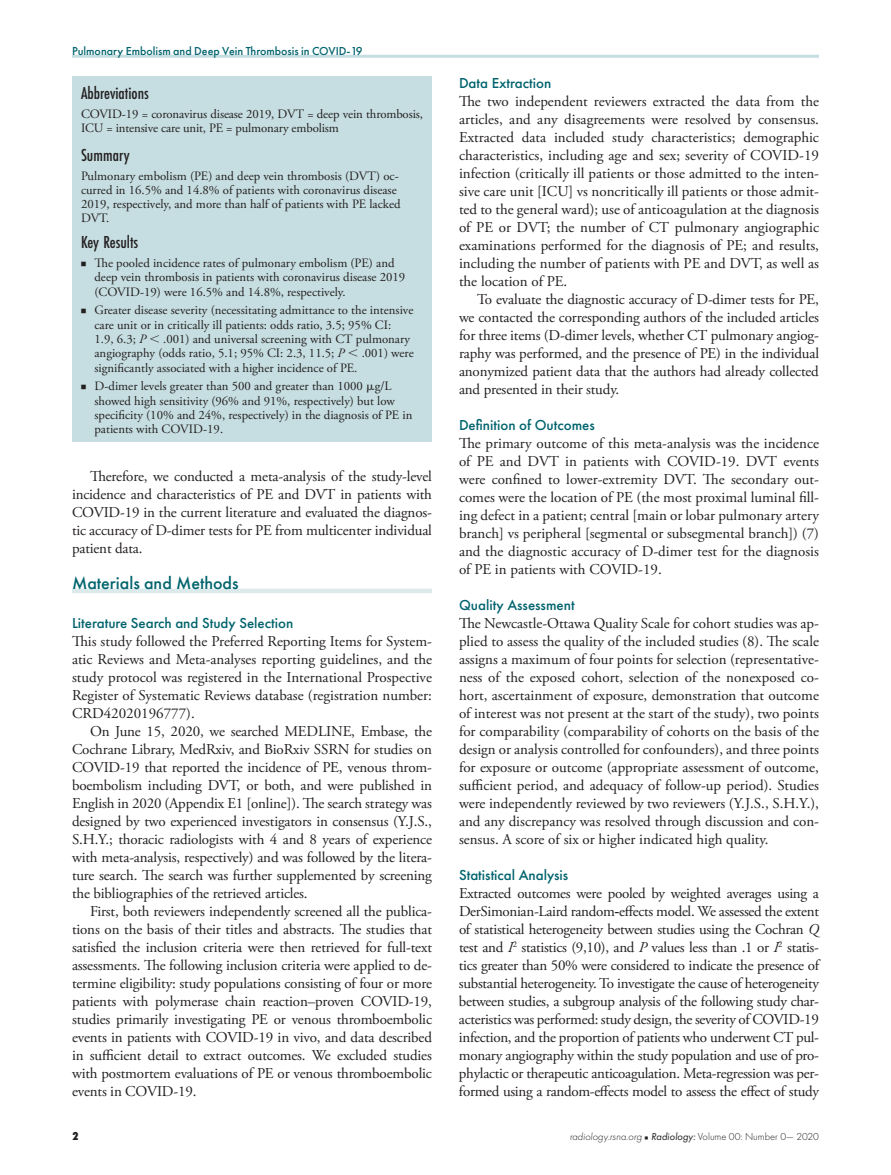
<style>
.page{position:relative;width:891px;height:1175px;background:#fff}
.page>*{position:absolute;margin:0;border:0;box-sizing:border-box;transform-origin:0 0}
.t1{font:500 18px "Futura PT Cond";color:#231f20}
.t2{font:500 18px "Futura PT";color:#00636d}
.t3{font:15px/18px "Adobe Garamond Pro";letter-spacing:-.01em;color:#231f20;text-align:justify}
.t4{font:500 15px "Futura PT";color:#00636d}
.t5{font:12.75px/14.2px "Adobe Garamond Pro";color:#231f20}
.t6{font:500 12px "Futura PT";color:#00636d}
.t7{font:800 12px "Futura PT Cond";color:#231f20}
.t8{font:300 10.5px "Futura PT";color:#231f20}
.s1{font-family:"Universal Newswith Comm Pi";font-size:9px}
.s2{font-style:italic}
.s3{font-family:"Universal Greekwith Math Pi"}
.s4{font-family:"Times New Roman"}
.s5{font-family:"Universal Newswith Comm Pi";font-weight:400;font-size:6px}
.s6{font-weight:400;font-style:italic}
</style>
<div class="page">
<hr style="left:72px;top:55px;width:747px;height:3px;background:#c6dee1">
<div style="left:72px;top:76px;width:360px;height:366px;background:#c6dee1"></div>
<div style="left:72px;top:588px;width:360px;height:5px;background:#dceaec"></div>
<p class="t6" style="left:72px;top:44px;width:292px">Pulmonary Embolism and Deep Vein Thrombosis in COVID-19</p>
<p class="t1" style="left:81px;top:83px;width:69px">Abbreviations</p>
<p class="t5" style="left:81px;top:107px;width:344px">COVID-19 = coronavirus disease 2019, DVT = deep vein thrombosis,<br>ICU = intensive care unit, PE = pulmonary embolism</p>
<p class="t1" style="left:81px;top:144px;width:50px">Summary</p>
<p class="t5" style="left:81px;top:169px;width:321px">Pulmonary embolism (PE) and deep vein thrombosis (DVT) oc&shy;curred in 16.5% and 14.8% of patients with coronavirus disease 2019, respectively, and more than half of patients with PE lacked DVT.</p>
<p class="t1" style="left:81px;top:232px;width:59px">Key Results</p>
<p class="t5" style="left:94px;top:256px;width:312px;text-indent:-14px"><span class="s1">n</span> The pooled incidence rates of pulmonary embolism (PE) and deep vein thrombosis in patients with coronavirus disease 2019 (COVID-19) were 16.5% and 14.8%, respectively.</p>
<p class="t5" style="left:94px;top:304px;width:321px;text-indent:-14px"><span class="s1">n</span> Greater disease severity (necessitating admittance to the intensive care unit or in critically ill patients: odds ratio, 3.5; 95% CI:<br>1.9, 6.3; <span class="s2">P</span> <span class="s3">,</span> .001) and universal screening with CT pulmonary angiography (odds ratio, 5.1; 95% CI: 2.3, 11.5; <span class="s2">P</span> <span class="s3">,</span> .001) were significantly associated with a higher incidence of PE.</p>
<p class="t5" style="left:94px;top:379px;width:320px;text-indent:-14px"><span class="s1">n</span> D-dimer levels greater than 500 and greater than 1000 <span class="s3">m</span>g/L showed high sensitivity (96% and 91%, respectively) but low specificity (10% and 24%, respectively) in the diagnosis of PE in patients with COVID-19.</p>
<p class="t3" style="left:72px;top:467px;width:361px;text-indent:18px">Therefore, we conducted a meta-analysis of the study-level incidence and characteristics of PE and DVT in patients with COVID-19 in the current literature and evaluated the diagnos&shy;tic accuracy of D-dimer tests for PE from multicenter individual patient data.</p>
<p class="t2" style="left:72px;top:572px;width:168px">Materials and Methods</p>
<p class="t4" style="left:72px;top:613px;width:223px">Literature Search and Study Selection</p>
<p class="t3" style="left:72px;top:632px;width:362px">This study followed the Preferred Reporting Items for System&shy;atic Reviews and Meta-analyses reporting guidelines, and the study protocol was registered in the International Prospective Register of Systematic Reviews database (registration number:<br>CRD42020196777).</p>
<p class="t3" style="left:72px;top:722px;width:362px;text-indent:18px">On June 15, 2020, we searched MEDLINE, Embase, the Cochrane Library, MedRxiv, and BioRxiv SSRN for studies on COVID-19 that reported the incidence of PE, venous throm&shy;boembolism including DVT, or both, and were published in English in 2020 (Appendix E1 [online]). The search strategy was designed by two experienced investigators in consensus (Y.J.S., S.H.Y.; thoracic radiologists with 4 and 8 years of experience with meta-analysis, respectively) and was followed by the litera&shy;ture search. The search was further supplemented by screening the bibliographies of the retrieved articles.</p>
<p class="t3" style="left:72px;top:902px;width:362px;text-indent:18px">First, both reviewers independently screened all the publica&shy;tions on the basis of their titles and abstracts. The studies that satisfied the inclusion criteria were then retrieved for full-text assessments. The following inclusion criteria were applied to de&shy;termine eligibility: study populations consisting of four or more patients with polymerase chain reaction–proven COVID-19, studies primarily investigating PE or venous thromboembolic events in patients with COVID-19 in vivo, and data described in sufficient detail to extract outcomes. We excluded studies with postmortem evaluations of PE or venous thromboembolic events in COVID-19.</p>
<p class="t4" style="left:459px;top:74px;width:94px">Data Extraction</p>
<p class="t3" style="left:459px;top:93px;width:362px">The two independent reviewers extracted the data from the articles, and any disagreements were resolved by consensus.<br>Extracted data included study characteristics; demographic characteristics, including age and sex; severity of COVID-19 infection (critically ill patients or those admitted to the inten&shy;sive care unit [ICU] vs noncritically ill patients or those admit&shy;ted to the general ward); use of anticoagulation at the diagnosis of PE or DVT; the number of CT pulmonary angiographic examinations performed for the diagnosis of PE; and results, including the number of patients with PE and DVT, as well as the location of PE.</p>
<p class="t3" style="left:459px;top:291px;width:362px;text-indent:18px">To evaluate the diagnostic accuracy of D-dimer tests for PE, we contacted the corresponding authors of the included articles for three items (D-dimer levels, whether CT pulmonary angiog&shy;raphy was performed, and the presence of PE) in the individual anonymized patient data that the authors had already collected and presented in their study.</p>
<p class="t4" style="left:459px;top:416px;width:137px">Definition of Outcomes</p>
<p class="t3" style="left:459px;top:435px;width:362px">The primary outcome of this meta-analysis was the incidence of PE and DVT in patients with COVID-19. DVT events were confined to lower-extremity DVT. The secondary out&shy;comes were the location of PE (the most proximal luminal fill&shy;ing defect in a patient; central [main or lobar pulmonary artery branch] vs peripheral [segmental or subsegmental branch]) (7) and the diagnostic accuracy of D-dimer test for the diagnosis of PE in patients with COVID-19.</p>
<p class="t4" style="left:459px;top:596px;width:117px">Quality Assessment</p>
<p class="t3" style="left:459px;top:615px;width:362px">The Newcastle-Ottawa Quality Scale for cohort studies was ap&shy;plied to assess the quality of the included studies (8). The scale assigns a maximum of four points for selection (representative&shy;ness of the exposed cohort, selection of the nonexposed co&shy;hort, ascertainment of exposure, demonstration that outcome of interest was not present at the start of the study), two points for comparability (comparability of cohorts on the basis of the design or analysis controlled for confounders), and three points for exposure or outcome (appropriate assessment of outcome, sufficient period, and adequacy of follow-up period). Studies were independently reviewed by two reviewers (Y.J.S., S.H.Y.), and any discrepancy was resolved through discussion and con&shy;sensus. A score of six or higher indicated high quality.</p>
<p class="t4" style="left:459px;top:865px;width:111px">Statistical Analysis</p>
<p class="t3" style="left:459px;top:884px;width:362px">Extracted outcomes were pooled by weighted averages using a DerSimonian-Laird random<span class="s4">‐</span>effects model. We assessed the extent of statistical heterogeneity between studies using the Cochran <span class="s2">Q </span>test and <span class="s2">I</span><sup>2</sup> statistics (9,10), and <span class="s2">P</span> values less than .1 or <span class="s2">I</span><sup>2</sup> statis&shy;tics greater than 50% were considered to indicate the presence of substantial heterogeneity. To investigate the cause of heterogeneity between studies, a subgroup analysis of the following study char&shy;acteristics was performed: study design, the severity of COVID-19 infection, and the proportion of patients who underwent CT pul&shy;monary angiography within the study population and use of pro&shy;phylactic or therapeutic anticoagulation. Meta-regression was per&shy;formed using a random-effects model to assess the effect of study</p>
<p class="t7" style="left:72px;top:1129px;width:8px">2</p>
<p class="t8" style="left:570px;top:1131px;width:251px"><span class="s2">radiology.rsna.org</span> <span class="s5">n</span> <span class="s6">Radiology:</span> Volume 00: Number 0— 2020</p>
</div>
